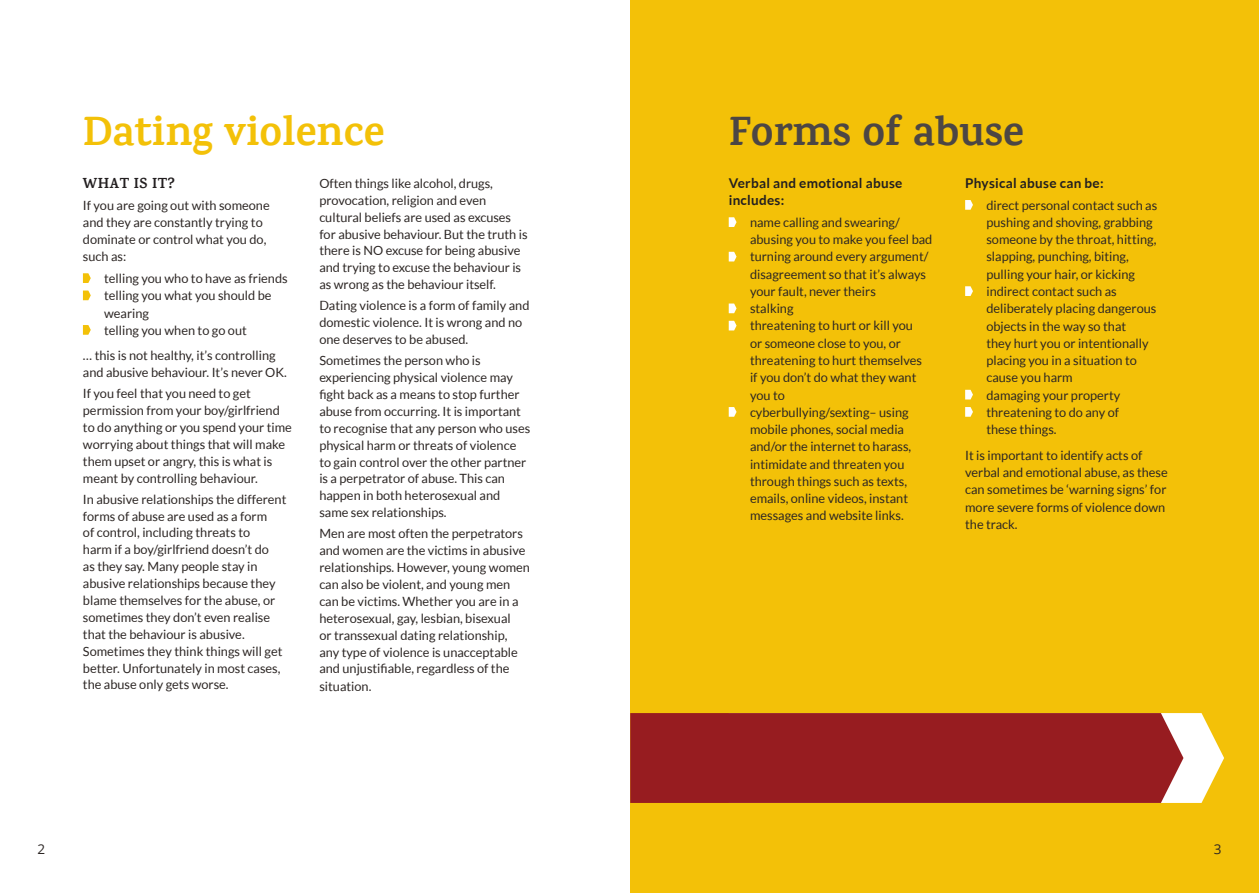
<style>
.page{position:relative;width:1259px;height:893px;background:#fff}
.page>*{position:absolute;margin:0;border:0;box-sizing:border-box;transform-origin:0 0}
.t1{font:700 42px "Karma";color:#f3c108}
.t2{font:700 42px "Karma";color:#4c4644}
.t3{font:700 15px "Karma";letter-spacing:.02em;color:#231f20}
.t4{font:700 13.5px/17.2px "Lato";letter-spacing:.02em;color:#231f20}
.t5{font:13.5px "Open Sans";color:#2c2624}
.t6{font:12.75px/17px "Lato";color:#2c2624}
</style>
<div class="page">
<div style="left:630px;top:0;width:629px;height:893px;background:#f3c108"></div>
<svg style="left:729px;top:217px;width:7px;height:10px"></svg>
<svg style="left:729px;top:252px;width:7px;height:9px"></svg>
<svg style="left:729px;top:304px;width:7px;height:9px"></svg>
<svg style="left:729px;top:321px;width:7px;height:9px"></svg>
<svg style="left:729px;top:407px;width:7px;height:10px"></svg>
<svg style="left:965px;top:200px;width:8px;height:10px"></svg>
<svg style="left:965px;top:286px;width:8px;height:10px"></svg>
<svg style="left:965px;top:390px;width:8px;height:9px"></svg>
<svg style="left:965px;top:407px;width:8px;height:10px"></svg>
<svg style="left:83px;top:273px;width:8px;height:10px"></svg>
<svg style="left:83px;top:291px;width:8px;height:9px"></svg>
<svg style="left:83px;top:325px;width:8px;height:10px"></svg>
<svg style="left:1183px;top:713px;width:41px;height:90px"></svg>
<div style="left:630px;top:713px;width:553px;height:90px;background:#971c20"></div>
<h1 class="t1" style="left:83px;top:106px;width:303px">Dating violence</h1>
<p class="t3" style="left:83px;top:174px;width:94px">WHAT IS IT?</p>
<p class="t6" style="left:83px;top:196px;width:188px">If you are going out with someone and they are constantly trying to dominate or control what you do, such as:</p>
<p class="t6" style="left:104px;top:270px;width:185px">telling you who to have as friends telling you what you should be wearing<br>telling you when to go out</p>
<p class="t6" style="left:83px;top:347px;width:205px">… this is not healthy, it’s controlling and abusive behaviour. It’s never OK.</p>
<p class="t6" style="left:83px;top:385px;width:210px">If you feel that you need to get permission from your boy/girlfriend to do anything or you spend your time worrying about things that will make them upset or angry, this is what is meant by controlling behaviour.</p>
<p class="t6" style="left:83px;top:490px;width:205px">In abusive relationships the different forms of abuse are used as a form<br>of control, including threats to<br>harm if a boy/girlfriend doesn’t do<br>as they say. Many people stay in abusive relationships because they blame themselves for the abuse, or sometimes they don’t even realise that the behaviour is abusive.<br>Sometimes they think things will get better. Unfortunately in most cases, the abuse only gets worse.</p>
<p class="t6" style="left:319px;top:175px;width:210px">Often things like alcohol, drugs, provocation, religion and even cultural beliefs are used as excuses for abusive behaviour. But the truth is there is NO excuse for being abusive and trying to excuse the behaviour is as wrong as the behaviour itself.</p>
<p class="t6" style="left:319px;top:297px;width:212px">Dating violence is a form of family and domestic violence. It is wrong and no one deserves to be abused.</p>
<p class="t6" style="left:319px;top:352px;width:212px">Sometimes the person who is experiencing physical violence may fight back as a means to stop further abuse from occurring. It is important to recognise that any person who uses physical harm or threats of violence to gain control over the other partner is a perpetrator of abuse. This can happen in both heterosexual and same sex relationships.</p>
<p class="t6" style="left:319px;top:525px;width:212px">Men are most often the perpetrators and women are the victims in abusive relationships. However, young women can also be violent, and young men can be victims. Whether you are in a heterosexual, gay, lesbian, bisexual<br>or transsexual dating relationship, any type of violence is unacceptable and unjustifiable, regardless of the situation.</p>
<h1 class="t2" style="left:729px;top:106px;width:297px">Forms of abuse</h1>
<p class="t4" style="left:729px;top:174px;width:175px">Verbal and emotional abuse includes:</p>
<p class="t6" style="left:750px;top:214px;width:184px">name calling and swearing/ abusing you to make you feel bad turning around every argument/ disagreement so that it’s always your fault, never theirs<br>stalking<br>threatening to hurt or kill you<br>or someone close to you, or threatening to hurt themselves if you don’t do what they want you to<br>cyberbullying/sexting– using mobile phones, social media and/or the internet to harass, intimidate and threaten you through things such as texts, emails, online videos, instant messages and website links.</p>
<p class="t4" style="left:965px;top:174px;width:140px">Physical abuse can be:</p>
<p class="t6" style="left:986px;top:196px;width:172px">direct personal contact such as pushing and shoving, grabbing someone by the throat, hitting, slapping, punching, biting, pulling your hair, or kicking indirect contact such as deliberately placing dangerous objects in the way so that<br>they hurt you or intentionally placing you in a situation to cause you harm<br>damaging your property threatening to do any of<br>these things.</p>
<p class="t6" style="left:965px;top:446px;width:204px">It is important to identify acts of verbal and emotional abuse, as these can sometimes be ‘warning signs’ for more severe forms of violence down the track.</p>
<p class="t5" style="left:38px;top:839px;width:9px">2</p>
<p class="t5" style="left:1213px;top:839px;width:9px">3</p>
</div>
